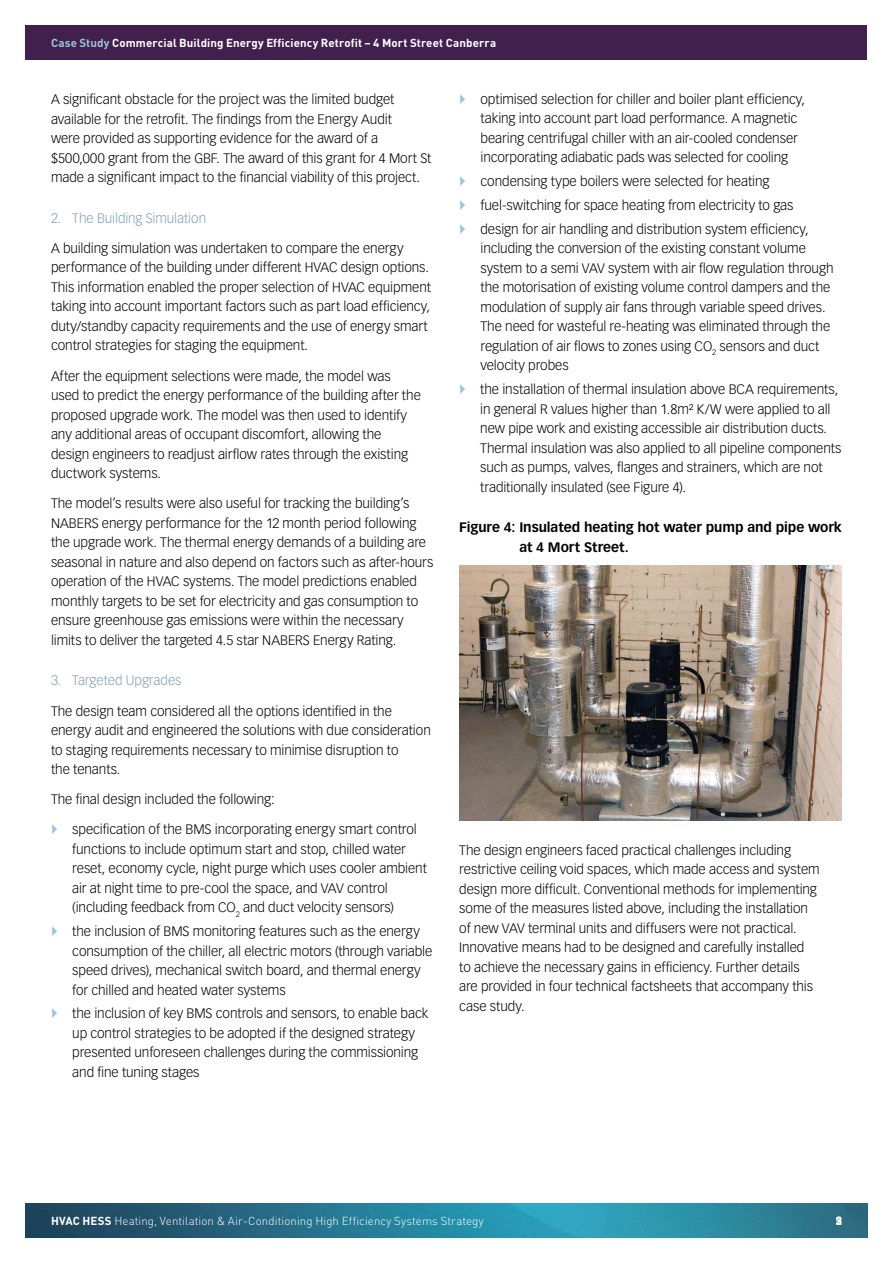
<style>
.page{position:relative;width:893px;height:1263px;background:#fff}
.page>*{position:absolute;margin:0;border:0;box-sizing:border-box;transform-origin:0 0}
.t1{font:300 13.5px/19.5px "Vectora LT Std";letter-spacing:-.005em;color:#000}
.t2{font:700 13.5px/19.5px "Vectora LT Std";letter-spacing:-.005em;color:#000}
.t3{font:300 13.5px "Vectora LT Std";letter-spacing:-.005em;color:#82a1b7}
.t4{font:700 11.55px "DINOT";letter-spacing:.01em;color:#fff}
.t5{font:300 11.55px "DINOT";letter-spacing:.005em;color:#fff}
.s1{color:#9dc3dd}
.s2{font-weight:700}
</style>
<div class="page">
<img style="left:26px;top:1203px;width:841px;height:34px">
<div style="left:26px;top:26px;width:841px;height:34px;background:#41204e"></div>
<img style="left:459px;top:566px;width:383px;height:255px">
<p class="t4" style="left:51px;top:35px;width:447px"><span class="s1">Case Study</span> Commercial Building Energy Efficiency Retrofit – 4 Mort Street Canberra</p>
<p class="t1" style="left:51px;top:90px;width:382px">A significant obstacle for the project was the limited budget available for the retrofit. The findings from the Energy Audit<br>were provided as supporting evidence for the award of a $500,000 grant from the GBF. The award of this grant for 4 Mort St made a significant impact to the financial viability of this project.</p>
<h3 class="t3" style="left:51px;top:210px;width:157px">2. The Building Simulation</h3>
<p class="t1" style="left:51px;top:239px;width:382px">A building simulation was undertaken to compare the energy performance of the building under different HVAC design options.<br>This information enabled the proper selection of HVAC equipment taking into account important factors such as part load efficiency, duty/standby capacity requirements and the use of energy smart control strategies for staging the equipment.</p>
<p class="t1" style="left:51px;top:366px;width:371px">After the equipment selections were made, the model was used to predict the energy performance of the building after the proposed upgrade work. The model was then used to identify any additional areas of occupant discomfort, allowing the design engineers to readjust airflow rates through the existing ductwork systems.</p>
<p class="t1" style="left:51px;top:494px;width:384px">The model’s results were also useful for tracking the building’s NABERS energy performance for the 12 month period following the upgrade work. The thermal energy demands of a building are seasonal in nature and also depend on factors such as after-hours operation of the HVAC systems. The model predictions enabled monthly targets to be set for electricity and gas consumption to ensure greenhouse gas emissions were within the necessary limits to deliver the targeted 4.5 star NABERS Energy Rating.</p>
<h3 class="t3" style="left:51px;top:673px;width:132px">3. Targeted Upgrades</h3>
<p class="t1" style="left:51px;top:701px;width:381px">The design team considered all the options identified in the energy audit and engineered the solutions with due consideration to staging requirements necessary to minimise disruption to<br>the tenants.</p>
<p class="t1" style="left:51px;top:790px;width:225px">The final design included the following:</p>
<p class="t1" style="left:72px;top:820px;width:356px">specification of the BMS incorporating energy smart control functions to include optimum start and stop, chilled water reset, economy cycle, night purge which uses cooler ambient air at night time to pre-cool the space, and VAV control (including feedback from CO<sub>2</sub> and duct velocity sensors)</p>
<p class="t1" style="left:72px;top:922px;width:362px">the inclusion of BMS monitoring features such as the energy consumption of the chiller, all electric motors (through variable speed drives), mechanical switch board, and thermal energy for chilled and heated water systems</p>
<p class="t1" style="left:72px;top:1004px;width:357px">the inclusion of key BMS controls and sensors, to enable back up control strategies to be adopted if the designed strategy presented unforeseen challenges during the commissioning and fine tuning stages</p>
<p class="t1" style="left:480px;top:90px;width:326px">optimised selection for chiller and boiler plant efficiency, taking into account part load performance. A magnetic bearing centrifugal chiller with an air-cooled condenser incorporating adiabatic pads was selected for cooling</p>
<p class="t1" style="left:480px;top:170px;width:330px;line-height:23.7px">condensing type boilers were selected for heating fuel-switching for space heating from electricity to gas design for air handling and distribution system efficiency,</p>
<p class="t1" style="left:480px;top:239px;width:355px">including the conversion of the existing constant volume system to a semi VAV system with air flow regulation through the motorisation of existing volume control dampers and the modulation of supply air fans through variable speed drives.<br>The need for wasteful re-heating was eliminated through the regulation of air flows to zones using CO<sub>2</sub> sensors and duct velocity probes</p>
<p class="t1" style="left:480px;top:380px;width:363px">the installation of thermal insulation above BCA requirements, in general R values higher than 1.8m² K/W were applied to all new pipe work and existing accessible air distribution ducts.<br>Thermal insulation was also applied to all pipeline components such as pumps, valves, flanges and strainers, which are not traditionally insulated (see Figure 4).</p>
<p class="t2" style="left:519px;top:518px;width:324px;text-indent:-60px">Figure 4: Insulated heating hot water pump and pipe work at 4 Mort Street.</p>
<p class="t1" style="left:459px;top:841px;width:362px">The design engineers faced practical challenges including restrictive ceiling void spaces, which made access and system design more difficult. Conventional methods for implementing some of the measures listed above, including the installation of new VAV terminal units and diffusers were not practical.<br>Innovative means had to be designed and carefully installed<br>to achieve the necessary gains in efficiency. Further details are provided in four technical factsheets that accompany this case study.</p>
<p class="t5" style="left:51px;top:1213px;width:434px"><span class="s2">HVAC HESS</span> Heating, Ventilation &amp; Air-Conditioning High Efficiency Systems Strategy</p>
<p class="t4" style="left:836px;top:1213px;width:8px">235</p>
</div>
